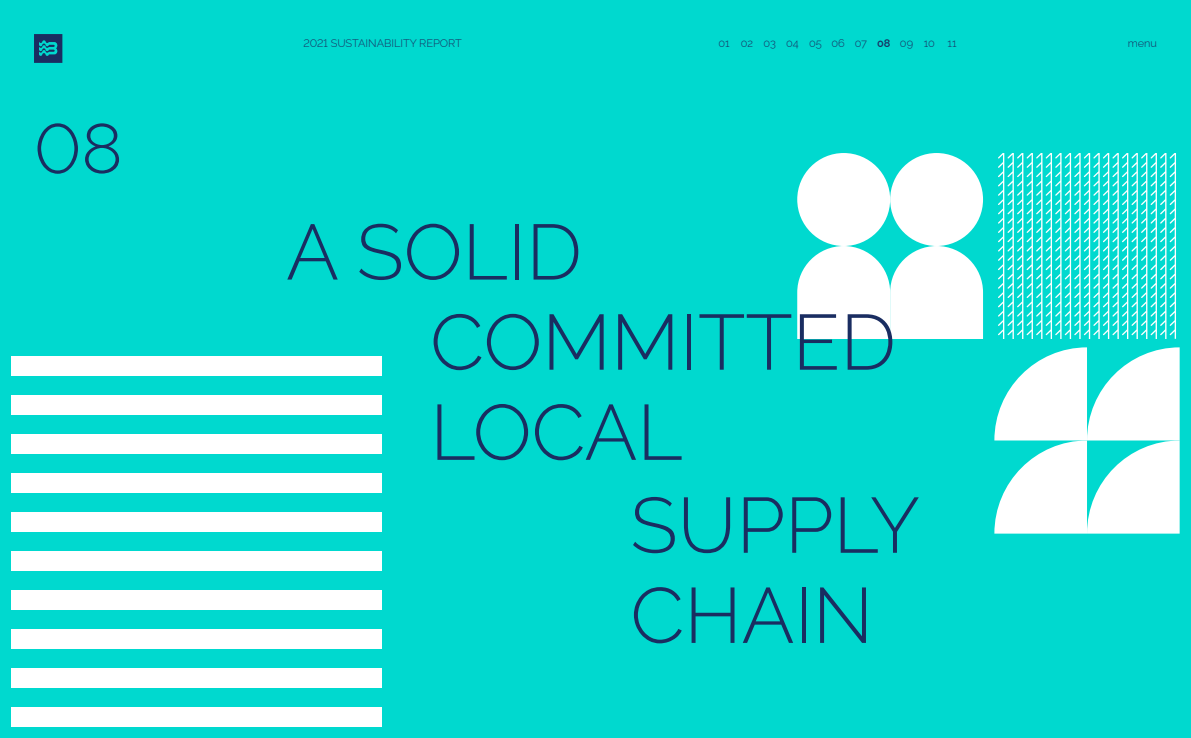
<style>
.page{position:relative;width:1191px;height:738px;background:#fff}
.page>*{position:absolute;margin:0;border:0;box-sizing:border-box;transform-origin:0 0}
.t1{font:300 78px/90px "Raleway";color:#1a2d61}
.t2{font:300 70px "Raleway";color:#1a2d61}
.t3{font:300 11px "Raleway";color:#1a2d61}
.s1{font-weight:600}
</style>
<div class="page">
<div style="left:0;top:0;width:1191px;height:737px;background:#00d9cf"></div>
<div style="left:11px;top:355px;width:371px;height:20px;background:#fff"></div>
<div style="left:11px;top:394px;width:371px;height:20px;background:#fff"></div>
<div style="left:11px;top:433px;width:371px;height:20px;background:#fff"></div>
<div style="left:11px;top:472px;width:371px;height:20px;background:#fff"></div>
<div style="left:11px;top:511px;width:371px;height:20px;background:#fff"></div>
<div style="left:11px;top:550px;width:371px;height:20px;background:#fff"></div>
<div style="left:11px;top:589px;width:371px;height:20px;background:#fff"></div>
<div style="left:11px;top:628px;width:371px;height:20px;background:#fff"></div>
<div style="left:11px;top:667px;width:371px;height:20px;background:#fff"></div>
<div style="left:11px;top:706px;width:371px;height:20px;background:#fff"></div>
<svg style="left:994px;top:347px;width:185px;height:186px"></svg>
<div style="left:797px;top:153px;width:93px;height:93px;background:#fff;border-radius:50%"></div>
<svg style="left:797px;top:246px;width:186px;height:93px;background:#e3faf9"></svg>
<div style="left:890px;top:153px;width:93px;height:93px;background:#fff;border-radius:50%"></div>
<svg style="left:998px;top:153px;width:178px;height:186px"></svg>
<svg style="left:34px;top:34px;width:28px;height:29px"></svg>
<h2 class="t2" style="left:34px;top:92px;width:90px">08</h2>
<p class="t3" style="left:303px;top:35px;width:160px">2021 SUSTAINABILITY REPORT</p>
<p class="t3" style="left:718px;top:35px;width:239px">01 02 03 04 05 06 07 <span class="s1">08</span> 09 10 11</p>
<p class="t3" style="left:1127px;top:35px;width:31px">menu</p>
<h1 class="t1" style="left:430px;top:198px;width:467px;text-indent:-144px">A SOLID<br>COMMITTED<br>LOCAL</h1>
<h1 class="t1" style="left:630px;top:471px;width:291px">SUPPLY<br>CHAIN</h1>
</div>
